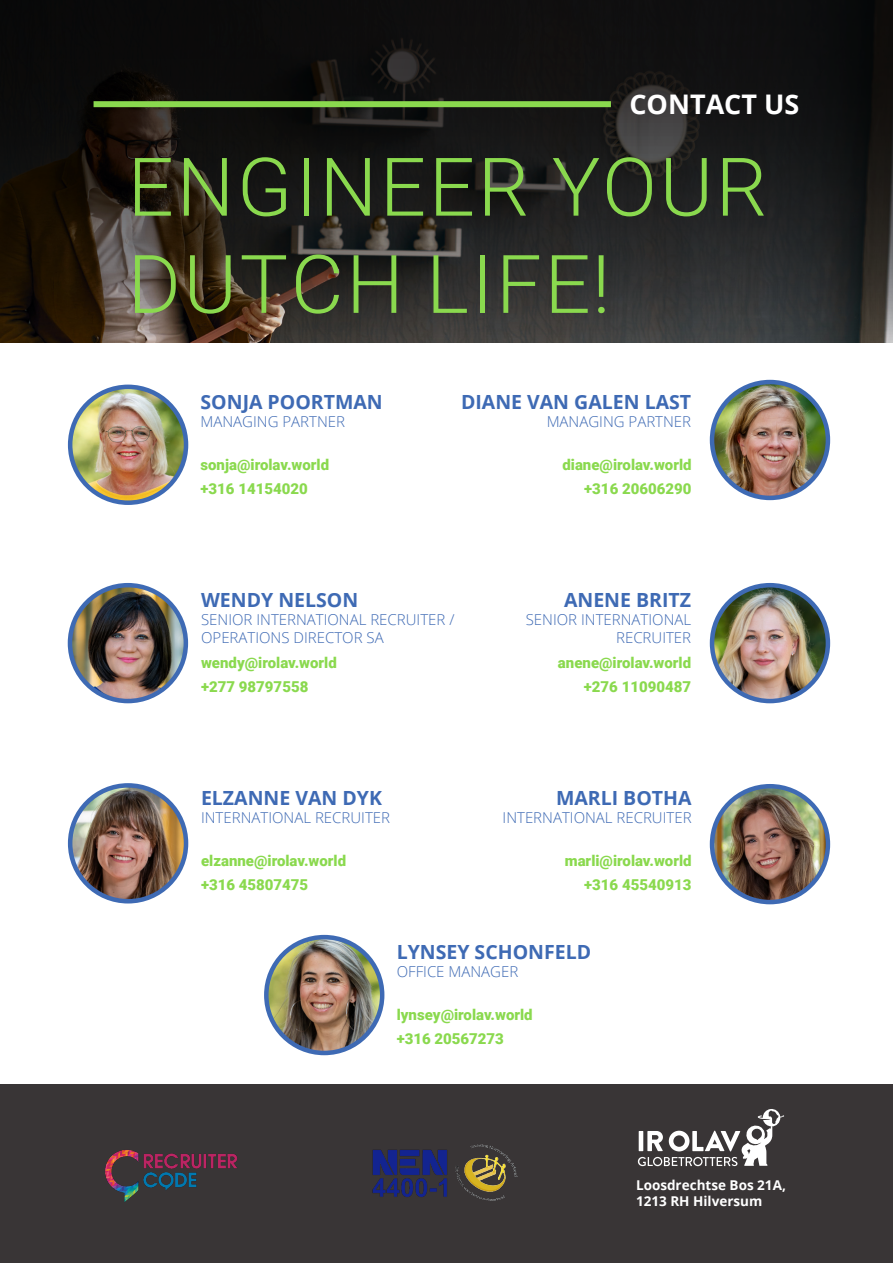
<style>
.page{position:relative;width:893px;height:1263px;background:#fff}
.page>*{position:absolute;margin:0;border:0;box-sizing:border-box;transform-origin:0 0}
.t1{font:300 81px/97.2px "Roboto";letter-spacing:.035em;color:#8ad94e}
.t2{font:700 27px "Open Sans";color:#fff}
.t3{font:700 19.5px "Open Sans";color:#3e6ab4}
.t4{font:900 15px/24px "Roboto";color:#8ad94e}
.t5{font:300 15px/18px "Open Sans";color:#3e6ab4}
.t6{font:700 13.5px/16.2px "Open Sans";color:#fff}
</style>
<div class="page">
<img style="left:712px;top:382px;width:116px;height:116px;border-radius:58px">
<div style="left:710px;top:380px;width:120px;height:120px;border:4px solid #3e6ab4;border-radius:50%"></div>
<img style="left:70px;top:585px;width:116px;height:116px;border-radius:58px">
<div style="left:68px;top:583px;width:120px;height:120px;border:4px solid #3e6ab4;border-radius:50%"></div>
<img style="left:266px;top:937px;width:116px;height:116px;border-radius:58px">
<div style="left:264px;top:935px;width:120px;height:120px;border:4px solid #3e6ab4;border-radius:50%"></div>
<img style="left:712px;top:786px;width:116px;height:116px;border-radius:58px">
<div style="left:710px;top:784px;width:120px;height:120px;border:4px solid #3e6ab4;border-radius:50%"></div>
<img style="left:70px;top:785px;width:116px;height:116px;border-radius:58px">
<div style="left:68px;top:783px;width:120px;height:120px;border:4px solid #3e6ab4;border-radius:50%"></div>
<img style="left:70px;top:387px;width:116px;height:116px;border-radius:58px">
<div style="left:68px;top:385px;width:120px;height:120px;border:4px solid #3e6ab4;border-radius:50%"></div>
<svg style="left:0;top:0;width:893px;height:342px;background:#201d1b"></svg>
<div style="left:94px;top:101px;width:517px;height:6px;background:#8ad94e"></div>
<div style="left:0;top:1084px;width:893px;height:179px;background:#393536"></div>
<svg style="left:638px;top:1109px;width:146px;height:57px"></svg>
<img style="left:105px;top:1150px;width:132px;height:52px">
<img style="left:372px;top:1144px;width:146px;height:57px">
<img style="left:712px;top:585px;width:116px;height:116px;border-radius:58px">
<div style="left:710px;top:583px;width:120px;height:120px;border:4px solid #3e6ab4;border-radius:50%"></div>
<p class="t2" style="left:629px;top:85px;width:172px">CONTACT US</p>
<p class="t1" style="left:128px;top:135px;width:641px">ENGINEER YOUR<br>DUTCH LIFE!</p>
<p class="t3" style="left:201px;top:388px;width:184px">SONJA POORTMAN</p>
<p class="t5" style="left:201px;top:412px;width:146px">MANAGING PARTNER</p>
<p class="t4" style="left:201px;top:452px;width:130px">sonja@irolav.world +316 14154020</p>
<p class="t3" style="left:461px;top:388px;width:232px">DIANE VAN GALEN LAST</p>
<p class="t5" style="left:547px;top:412px;width:146px">MANAGING PARTNER</p>
<p class="t4" style="left:562px;top:452px;width:131px;text-align:right">diane@irolav.world +316 20606290</p>
<p class="t3" style="left:201px;top:586px;width:159px">WENDY NELSON</p>
<p class="t5" style="left:201px;top:610px;width:255px">SENIOR INTERNATIONAL RECRUITER /<br>OPERATIONS DIRECTOR SA</p>
<p class="t4" style="left:201px;top:650px;width:137px">wendy@irolav.world +277 98797558</p>
<p class="t3" style="left:564px;top:586px;width:129px">ANENE BRITZ</p>
<p class="t5" style="left:526px;top:610px;width:167px;text-align:right">SENIOR INTERNATIONAL<br>RECRUITER</p>
<p class="t4" style="left:558px;top:650px;width:135px;text-align:right">anene@irolav.world +276 11090487</p>
<p class="t3" style="left:201px;top:784px;width:182px">ELZANNE VAN DYK</p>
<p class="t5" style="left:201px;top:808px;width:190px">INTERNATIONAL RECRUITER</p>
<p class="t3" style="left:556px;top:784px;width:137px">MARLI BOTHA</p>
<p class="t5" style="left:503px;top:808px;width:190px">INTERNATIONAL RECRUITER</p>
<p class="t4" style="left:201px;top:848px;width:147px">elzanne@irolav.world +316 45807475</p>
<p class="t4" style="left:565px;top:848px;width:128px;text-align:right">marli@irolav.world +316 45540913</p>
<p class="t3" style="left:397px;top:938px;width:196px">LYNSEY SCHONFELD</p>
<p class="t5" style="left:397px;top:962px;width:123px">OFFICE MANAGER</p>
<p class="t4" style="left:397px;top:1002px;width:137px">lynsey@irolav.world +316 20567273</p>
<p class="t6" style="left:636px;top:1177px;width:151px">Loosdrechtse Bos 21A,<br>1213 RH Hilversum</p>
</div>
